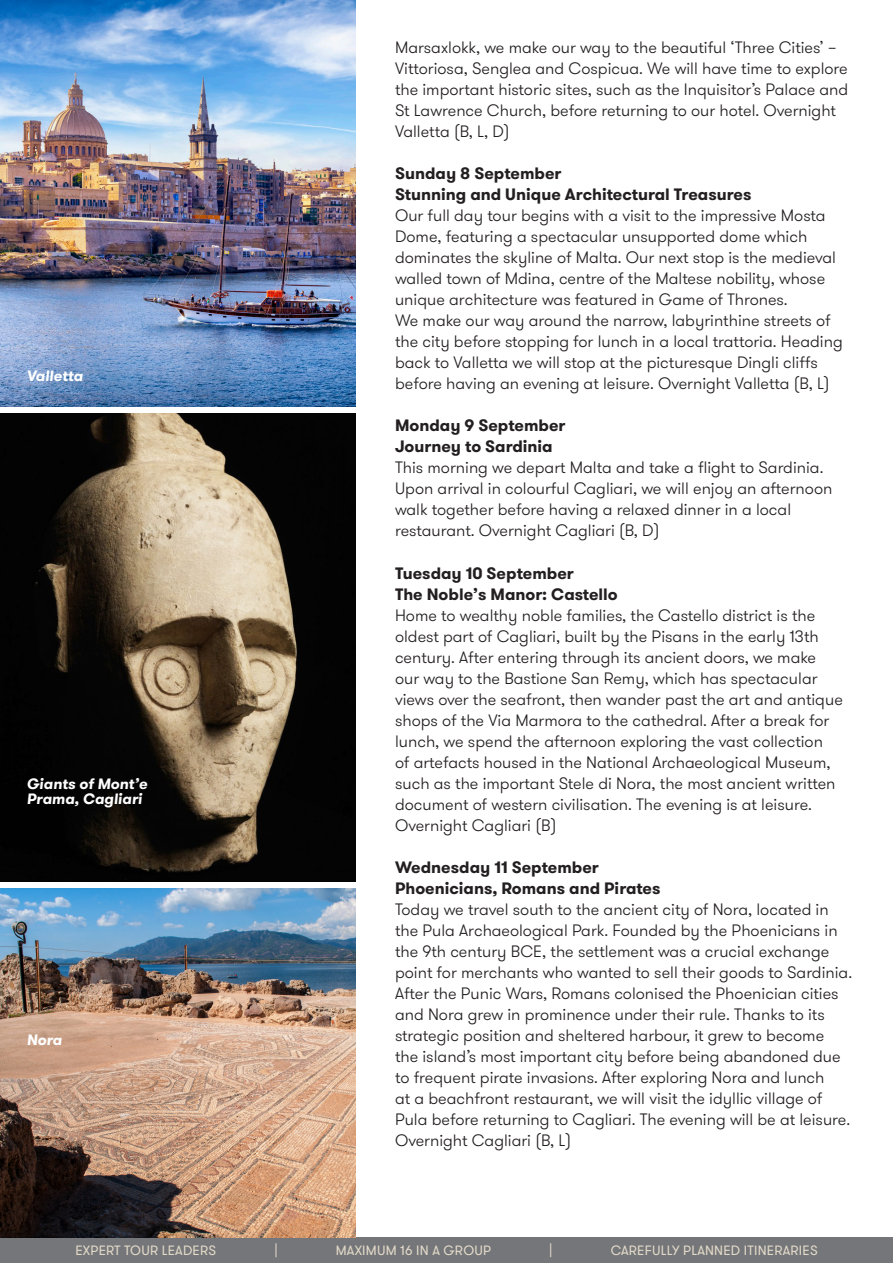
<style>
.page{position:relative;width:893px;height:1263px;background:#fff}
.page>*{position:absolute;margin:0;border:0;box-sizing:border-box;transform-origin:0 0}
.t1{font:300 16.5px/21px "GT Walsheim";color:#231f20}
.t2{font:italic 700 15px/15px "GT Walsheim";color:#fff}
.t3{font:13.5px "GT Walsheim";letter-spacing:.015em;color:#e2d9c8}
.s1{font-weight:700}
</style>
<div class="page">
<div style="left:0;top:1237px;width:893px;height:26px;background:#757679"></div>
<img style="left:0;top:0;width:355px;height:406px">
<img style="left:0;top:414px;width:355px;height:467px">
<img style="left:0;top:889px;width:355px;height:348px">
<p class="t2" style="left:27px;top:368px;width:58px">Valletta</p>
<p class="t2" style="left:27px;top:776px;width:122px">Giants of Mont’e<br>Prama, Cagliari</p>
<p class="t2" style="left:27px;top:1032px;width:37px">Nora</p>
<p class="t1" style="left:395px;top:37px;width:455px">Marsaxlokk, we make our way to the beautiful ‘Three Cities’ – Vittoriosa, Senglea and Cospicua. We will have time to explore the important historic sites, such as the Inquisitor’s Palace and St Lawrence Church, before returning to our hotel. Overnight Valletta (B, L, D)</p>
<p class="t1" style="left:395px;top:163px;width:449px"><span class="s1">Sunday 8 September<br>Stunning and Unique Architectural Treasures<br></span>Our full day tour begins with a visit to the impressive Mosta Dome, featuring a spectacular unsupported dome which dominates the skyline of Malta. Our next stop is the medieval walled town of Mdina, centre of the Maltese nobility, whose unique architecture was featured in Game of Thrones.<br>We make our way around the narrow, labyrinthine streets of the city before stopping for lunch in a local trattoria. Heading back to Valletta we will stop at the picturesque Dingli cliffs before having an evening at leisure. Overnight Valletta (B, L)</p>
<p class="t1" style="left:395px;top:415px;width:439px"><span class="s1">Monday 9 September<br>Journey to Sardinia<br></span>This morning we depart Malta and take a flight to Sardinia.<br>Upon arrival in colourful Cagliari, we will enjoy an afternoon walk together before having a relaxed dinner in a local restaurant. Overnight Cagliari (B, D)</p>
<p class="t1" style="left:395px;top:563px;width:449px"><span class="s1">Tuesday 10 September<br>The Noble’s Manor: Castello<br></span>Home to wealthy noble families, the Castello district is the oldest part of Cagliari, built by the Pisans in the early 13th century. After entering through its ancient doors, we make our way to the Bastione San Remy, which has spectacular views over the seafront, then wander past the art and antique shops of the Via Marmora to the cathedral. After a break for lunch, we spend the afternoon exploring the vast collection<br>of artefacts housed in the National Archaeological Museum, such as the important Stele di Nora, the most ancient written document of western civilisation. The evening is at leisure.<br>Overnight Cagliari (B)</p>
<p class="t1" style="left:395px;top:857px;width:459px"><span class="s1">Wednesday 11 September<br>Phoenicians, Romans and Pirates<br></span>Today we travel south to the ancient city of Nora, located in the Pula Archaeological Park. Founded by the Phoenicians in the 9th century BCE, the settlement was a crucial exchange point for merchants who wanted to sell their goods to Sardinia.<br>After the Punic Wars, Romans colonised the Phoenician cities and Nora grew in prominence under their rule. Thanks to its strategic position and sheltered harbour, it grew to become<br>the island’s most important city before being abandoned due to frequent pirate invasions. After exploring Nora and lunch<br>at a beachfront restaurant, we will visit the idyllic village of Pula before returning to Cagliari. The evening will be at leisure.<br>Overnight Cagliari (B, L)</p>
<p class="t3" style="left:75px;top:1242px;width:142px">EXPERT TOUR LEADERS</p>
<p class="t3" style="left:274px;top:1242px;width:5px">|</p>
<p class="t3" style="left:336px;top:1242px;width:157px">MAXIMUM 16 IN A GROUP</p>
<p class="t3" style="left:549px;top:1242px;width:5px">|</p>
<p class="t3" style="left:611px;top:1242px;width:208px">CAREFULLY PLANNED ITINERARIES</p>
</div>
